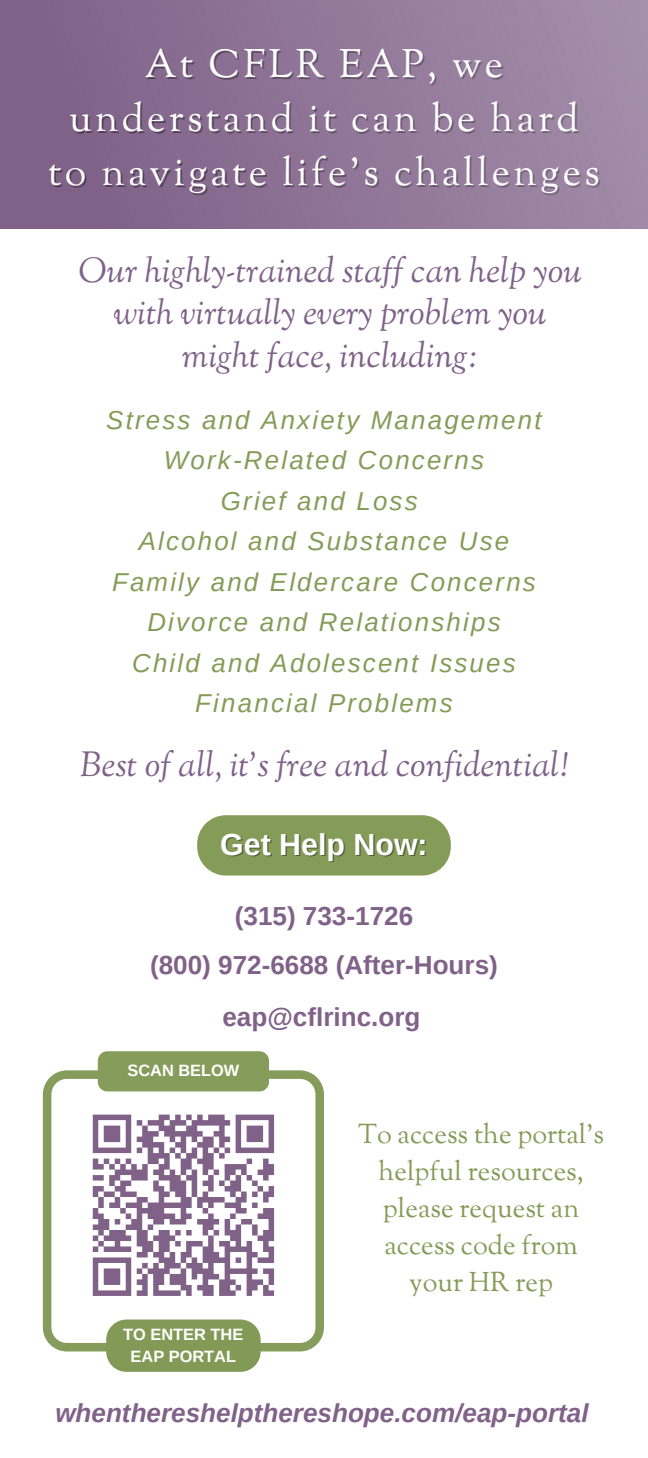
<style>
.page{position:relative;width:648px;height:1458px;background:#fff}
.page>*{position:absolute;margin:0;border:0;box-sizing:border-box;transform-origin:0 0}
.t1{font:39.38px "Sorts Mill Goudy";letter-spacing:.085em;color:#fff}
.t2{font:italic 34.88px/42.3px "Sorts Mill Goudy";color:#806289;text-align:center}
.t3{font:700 30.38px "Arimo";color:#fff}
.t4{font:27px/37.1px "Sorts Mill Goudy";color:#859b58;text-align:center}
.t5{font:700 26.1px "Arimo";color:#806289}
.t6{font:italic 700 26.1px "Arimo";color:#806289}
.t7{font:italic 25.88px "Arimo";letter-spacing:.085em;color:#859b58}
.t8{font:700 16.43px "Arimo";color:#fff}
</style>
<div class="page">
<svg style="left:197px;top:815px;width:254px;height:61px;background:#8ca061"></svg>
<svg style="left:43px;top:1070px;width:281px;height:281px"></svg>
<div style="left:98px;top:1051px;width:171px;height:40px;background:#859c5a;border-radius:9px"></div>
<div style="left:82px;top:1104px;width:203px;height:203px;background:#fff"></div>
<svg style="left:92px;top:1114px;width:183px;height:182px"></svg>
<div style="left:106px;top:1320px;width:155px;height:52px;background:#839a57;border-radius:20px"></div>
<img style="left:0;top:0;width:648px;height:228px">
<h5 class="t1" style="left:145px;top:40px;width:360px">At CFLR EAP, we</h5>
<h3 class="t1" style="left:69px;top:94px;width:511px">understand it can be hard</h3>
<h1 class="t1" style="left:48px;top:148px;width:553px">to navigate life’s challenges</h1>
<h5 class="t2" style="left:79px;top:253px;width:505px">Our highly-trained staff can help you with virtually every problem you might face, including:</h5>
<h2 class="t7" style="left:106px;top:405px;width:437px">Stress and Anxiety Management</h2>
<h3 class="t7" style="left:164px;top:446px;width:321px">Work-Related Concerns</h3>
<h5 class="t7" style="left:221px;top:486px;width:198px">Grief and Loss</h5>
<h5 class="t7" style="left:139px;top:527px;width:372px">Alcohol and Substance Use</h5>
<h5 class="t7" style="left:112px;top:567px;width:425px">Family and Eldercare Concerns</h5>
<h5 class="t7" style="left:147px;top:608px;width:355px">Divorce and Relationships</h5>
<h5 class="t7" style="left:132px;top:648px;width:385px">Child and Adolescent Issues</h5>
<h5 class="t7" style="left:195px;top:689px;width:259px">Financial Problems</h5>
<p class="t2" style="left:80px;top:746px;width:489px">Best of all, it’s free and confidential!</p>
<p class="t3" style="left:220px;top:827px;width:209px">Get Help Now:</p>
<h4 class="t5" style="left:235px;top:902px;width:180px">(315) 733-1726</h4>
<p class="t5" style="left:150px;top:951px;width:349px">(800) 972-6688 (After-Hours)</p>
<p class="t5" style="left:222px;top:1002px;width:200px">eap@cflrinc.org</p>
<p class="t8" style="left:127px;top:1061px;width:113px">SCAN BELOW</p>
<p class="t8" style="left:123px;top:1325px;width:122px">TO ENTER THE</p>
<p class="t8" style="left:131px;top:1347px;width:107px">EAP PORTAL</p>
<p class="t4" style="left:358px;top:1118px;width:248px">To access the portal’s helpful resources, please request an access code from your HR rep</p>
<h5 class="t6" style="left:55px;top:1398px;width:535px">whenthereshelpthereshope.com/eap-portal</h5>
</div>
